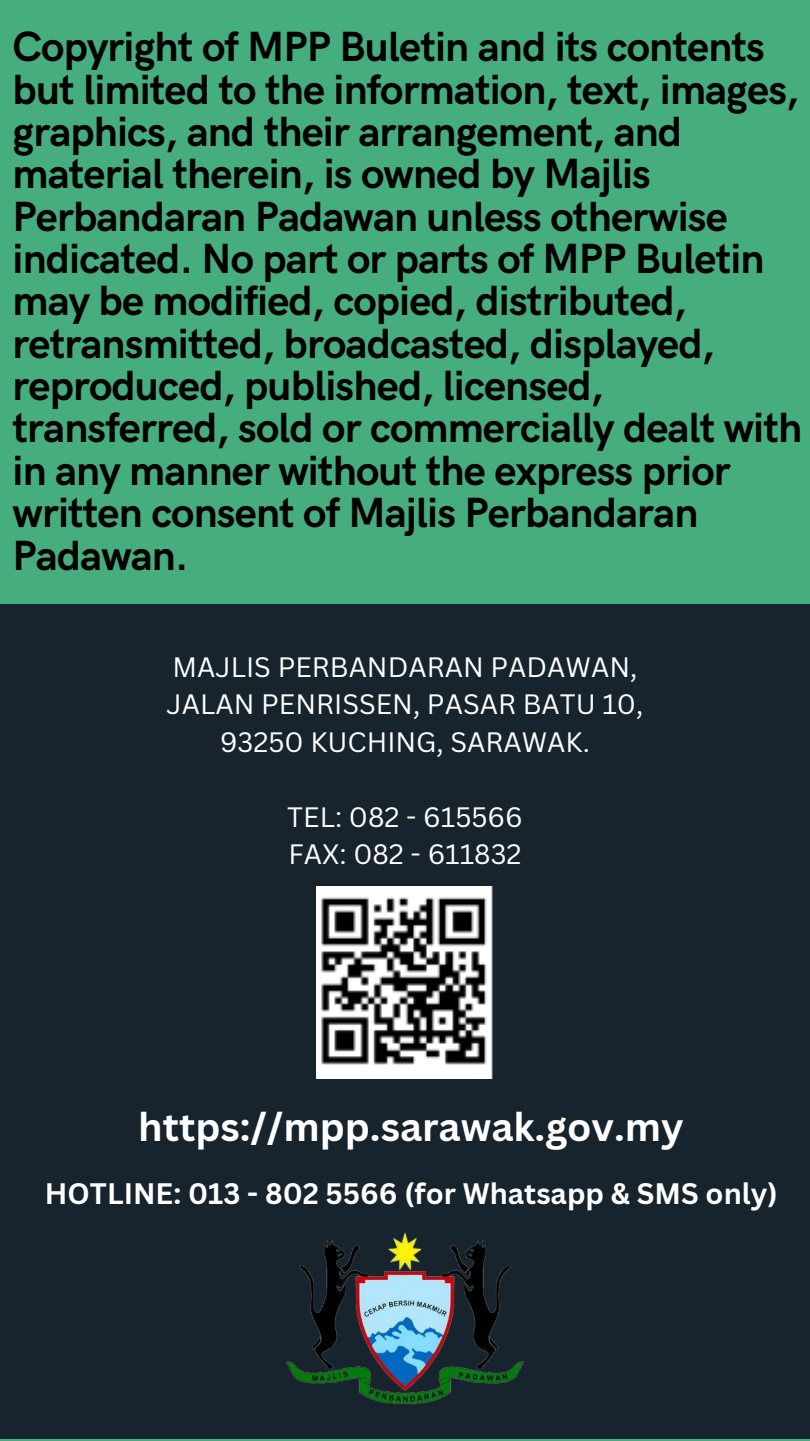
<style>
.page{position:relative;width:810px;height:1441px;background:#fff}
.page>*{position:absolute;margin:0;border:0;box-sizing:border-box;transform-origin:0 0}
.t1{font:700 42.3px/42.3px "HK Grotesk";letter-spacing:-.02em;color:#000}
.t2{font:700 39px "Canva Sans";color:#fff}
.t3{font:700 28.8px "Canva Sans";color:#fff}
.t4{font:27.3px/37.5px "Canva Sans";color:#fff;text-align:center}
</style>
<div class="page">
<div style="left:0;top:0;width:810px;height:1440px;background:#45ad7e"></div>
<div style="left:0;top:604px;width:810px;height:834px;background:#17242d"></div>
<img style="left:286px;top:1232px;width:238px;height:172px">
<img style="left:317px;top:886px;width:176px;height:192px">
<p class="t1" style="left:13px;top:27px;width:791px">Copyright of MPP Buletin and its contents but limited to the information, text, images, graphics, and their arrangement, and material therein, is owned by Majlis Perbandaran Padawan unless otherwise indicated. No part or parts of MPP Buletin may be modified, copied, distributed, retransmitted, broadcasted, displayed, reproduced, published, licensed, transferred, sold or commercially dealt with in any manner without the express prior written consent of Majlis Perbandaran Padawan.</p>
<p class="t4" style="left:167px;top:647px;width:478px">MAJLIS PERBANDARAN PADAWAN,<br>JALAN PENRISSEN, PASAR BATU 10,<br>93250 KUCHING, SARAWAK.</p>
<p class="t4" style="left:287px;top:797px;width:237px;text-align:left">TEL: 082 - 615566<br>FAX: 082 - 611832</p>
<p class="t2" style="left:138px;top:1099px;width:547px">https://mpp.sarawak.gov.my</p>
<p class="t3" style="left:45px;top:1172px;width:734px">HOTLINE: 013 - 802 5566 (for Whatsapp &amp; SMS only)</p>
</div>
